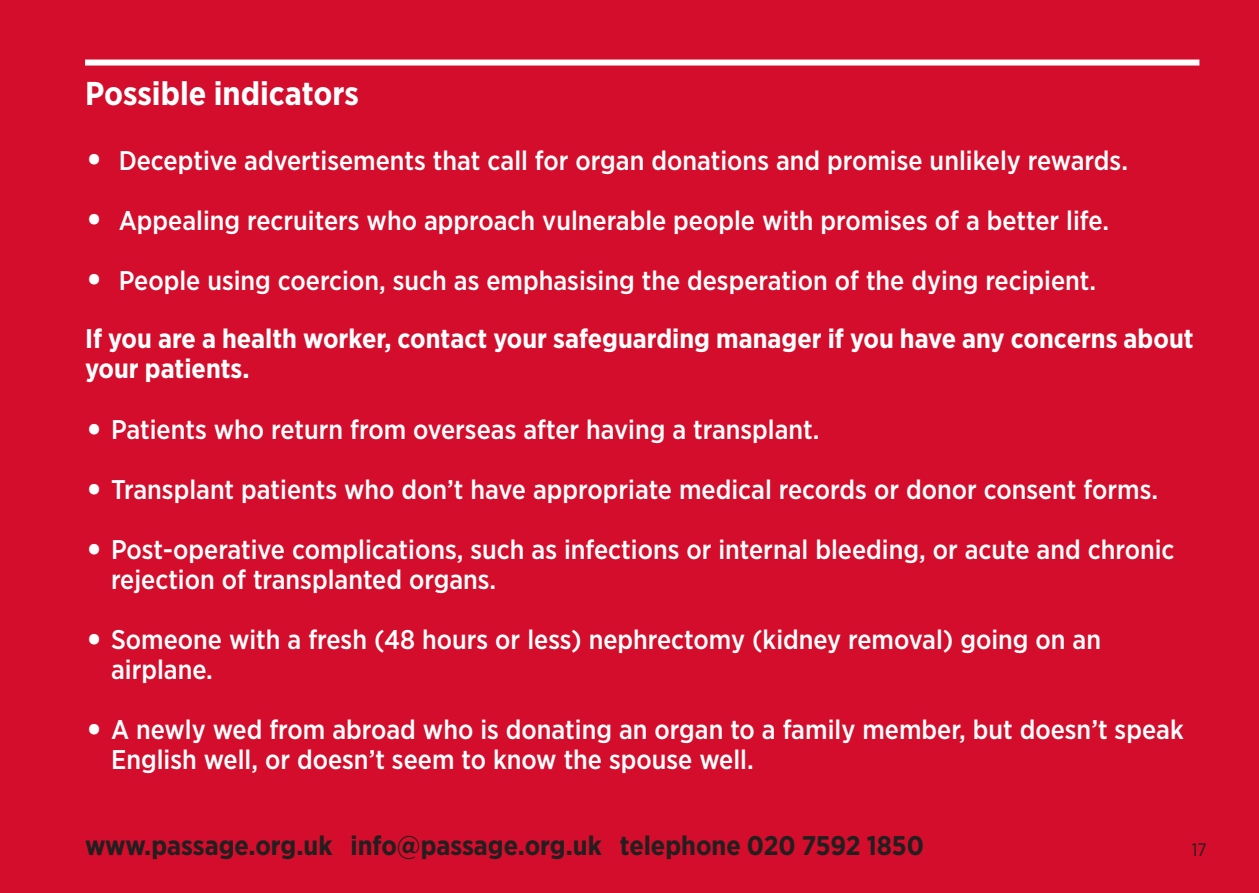
<style>
.page{position:relative;width:1259px;height:893px;background:#d30d2b}
.page>*{position:absolute;margin:0;border:0;box-sizing:border-box;transform-origin:0 0}
.t1{font:42px "Gotham Narrow";color:#fff}
.t2{font:700 33px "Gotham Narrow";color:#fff}
.t3{font:500 27px/30px "Gotham Narrow";color:#fff}
.t4{font:700 27px/30px "Gotham Narrow";color:#fff}
.t5{font:700 27px "Gotham Narrow";color:#231f20}
.t6{font:18px "Gotham Narrow";color:#231f20}
</style>
<div class="page">
<div style="left:85px;top:60px;width:1114px;height:6px;background:#fff"></div>
<p class="t2" style="left:85px;top:72px;width:275px">Possible indicators</p>
<p class="t1" style="left:85px;top:134px;width:20px">•</p>
<p class="t1" style="left:85px;top:194px;width:20px">•</p>
<p class="t1" style="left:85px;top:254px;width:20px">•</p>
<p class="t3" style="left:119px;top:145px;width:1011px">Deceptive advertisements that call for organ donations and promise unlikely rewards.</p>
<p class="t3" style="left:119px;top:205px;width:992px">Appealing recruiters who approach vulnerable people with promises of a better life.</p>
<p class="t3" style="left:119px;top:265px;width:979px">People using coercion, such as emphasising the desperation of the dying recipient.</p>
<p class="t4" style="left:85px;top:323px;width:1110px">If you are a health worker, contact your safeguarding manager if you have any concerns about your patients.</p>
<p class="t3" style="left:111px;top:414px;width:710px">Patients who return from overseas after having a transplant.</p>
<p class="t3" style="left:111px;top:474px;width:1048px">Transplant patients who don’t have appropriate medical records or donor consent forms.</p>
<p class="t3" style="left:111px;top:534px;width:1065px">Post-operative complications, such as infections or internal bleeding, or acute and chronic rejection of transplanted organs.</p>
<p class="t3" style="left:111px;top:624px;width:991px">Someone with a fresh (48 hours or less) nephrectomy (kidney removal) going on an airplane.</p>
<p class="t3" style="left:111px;top:714px;width:1074px">A newly wed from abroad who is donating an organ to a family member, but doesn’t speak<br>English well, or doesn’t seem to know the spouse well.</p>
<p class="t1" style="left:85px;top:404px;width:20px">•</p>
<p class="t1" style="left:85px;top:464px;width:20px">•</p>
<p class="t1" style="left:85px;top:524px;width:20px">•</p>
<p class="t1" style="left:85px;top:614px;width:20px">•</p>
<p class="t1" style="left:85px;top:704px;width:20px">•</p>
<p class="t5" style="left:85px;top:828px;width:840px">www.passage.org.uk info@passage.org.uk telephone 020 7592 1850</p>
<p class="t6" style="left:1191px;top:838px;width:16px">17</p>
</div>
